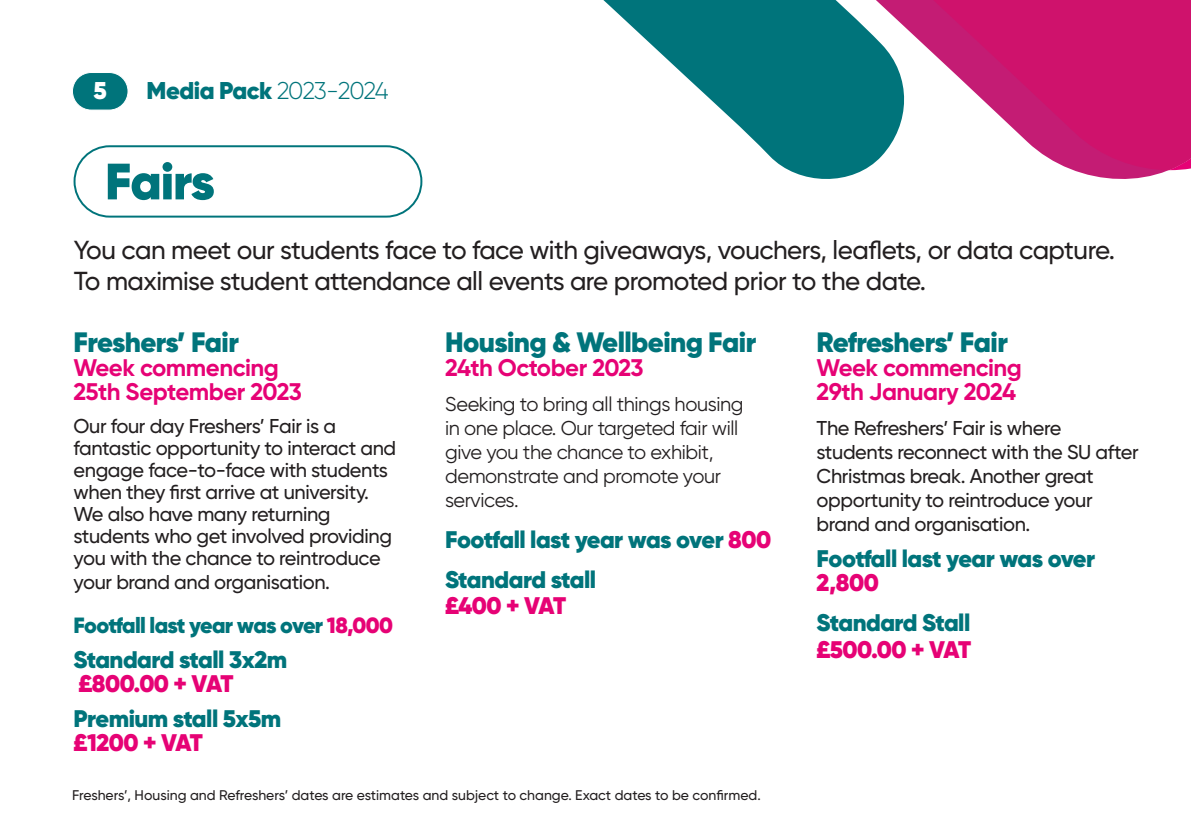
<style>
.page{position:relative;width:1191px;height:840px;background:#fff}
.page>*{position:absolute;margin:0;border:0;box-sizing:border-box;transform-origin:0 0}
.t1{font:900 51px "Gilroy";letter-spacing:-.02em;color:#00747b}
.t2{font:900 28px "Gilroy";letter-spacing:-.02em;color:#00747b}
.t3{font:500 26px/31.2px "Gilroy";letter-spacing:-.02em;color:#231f20}
.t4{font:900 24.2px "Gilroy";letter-spacing:-.02em;color:#00747b}
.t5{font:900 24.2px "Gilroy";color:#fff}
.t6{font:900 24px/40.2px "Gilroy";letter-spacing:-.02em;color:#00747b}
.t7{font:700 24px/24px "Gilroy";letter-spacing:-.02em;color:#e60275}
.t8{font:900 24px "Gilroy";letter-spacing:-.02em;color:#e60275}
.t9{font:900 22px "Gilroy";letter-spacing:-.03em;color:#00747b}
.t10{font:500 20px/22px "Gilroy";letter-spacing:-.02em;color:#231f20}
.t11{font:20px/24px "Gilroy";letter-spacing:-.02em;color:#231f20}
.t12{font:500 14px "Gilroy";color:#231f20}
.s1{font-weight:300}
.s2{color:#e60275}
</style>
<div class="page">
<div style="left:74px;top:145px;width:348px;height:72px;border:2px solid #00747b;border-radius:35px"></div>
<svg style="left:72px;top:0;width:1104px;height:194px"></svg>
<svg style="left:933px;top:0;width:258px;height:170px;fill:#cf126c"></svg>
<p class="t5" style="left:94px;top:75px;width:15px">5</p>
<p class="t4" style="left:147px;top:75px;width:244px">Media Pack <span class="s1">2023-2024</span></p>
<h1 class="t1" style="left:105px;top:149px;width:111px">Fairs</h1>
<h3 class="t3" style="left:74px;top:234px;width:1042px">You can meet our students face to face with giveaways, vouchers, leaflets, or data capture.<br>To maximise student attendance all events are promoted prior to the date.</h3>
<h2 class="t2" style="left:74px;top:324px;width:167px">Freshers’ Fair</h2>
<p class="t7" style="left:74px;top:355px;width:230px">Week commencing<br>25th September 2023</p>
<p class="t10" style="left:74px;top:415px;width:324px">Our four day Freshers’ Fair is a fantastic opportunity to interact and engage face-to-face with students when they first arrive at university.<br>We also have many returning students who get involved providing you with the chance to reintroduce</p>
<p class="t10" style="left:74px;top:571px;width:258px">your brand and organisation.</p>
<p class="t9" style="left:74px;top:610px;width:321px">Footfall last year was over <span class="s2">18,000</span></p>
<p class="t6" style="left:74px;top:639px;width:215px">Standard stall 3x2m</p>
<p class="t8" style="left:78px;top:667px;width:156px">£800.00 + VAT</p>
<p class="t6" style="left:74px;top:698px;width:209px">Premium stall 5x5m</p>
<p class="t8" style="left:74px;top:727px;width:131px">£1200 + VAT</p>
<h2 class="t2" style="left:445px;top:324px;width:313px">Housing &amp; Wellbeing Fair</h2>
<p class="t7" style="left:445px;top:355px;width:200px">24th October 2023</p>
<p class="t11" style="left:445px;top:392px;width:300px">Seeking to bring all things housing in one place. Our targeted fair will give you the chance to exhibit, demonstrate and promote your services.</p>
<p class="t6" style="left:445px;top:518px;width:328px">Footfall last year was over <span class="s2">800<br></span>Standard stall</p>
<p class="t8" style="left:445px;top:589px;width:123px">£400 + VAT</p>
<p class="t12" style="left:72px;top:786px;width:690px">Freshers’, Housing and Refreshers’ dates are estimates and subject to change. Exact dates to be confirmed.</p>
<h2 class="t2" style="left:816px;top:324px;width:193px">Refreshers’ Fair</h2>
<p class="t7" style="left:816px;top:355px;width:207px">Week commencing<br>29th January 2024</p>
<p class="t10" style="left:816px;top:416px;width:323px;line-height:24px">The Refreshers’ Fair is where students reconnect with the SU after<br>Christmas break. Another great opportunity to reintroduce your brand and organisation.</p>
<p class="t6" style="left:816px;top:538px;width:280px">Footfall last year was over</p>
<p class="t8" style="left:816px;top:566px;width:64px">2,800</p>
<p class="t6" style="left:816px;top:602px;width:155px">Standard Stall</p>
<p class="t8" style="left:816px;top:634px;width:156px">£500.00 + VAT</p>
</div>
